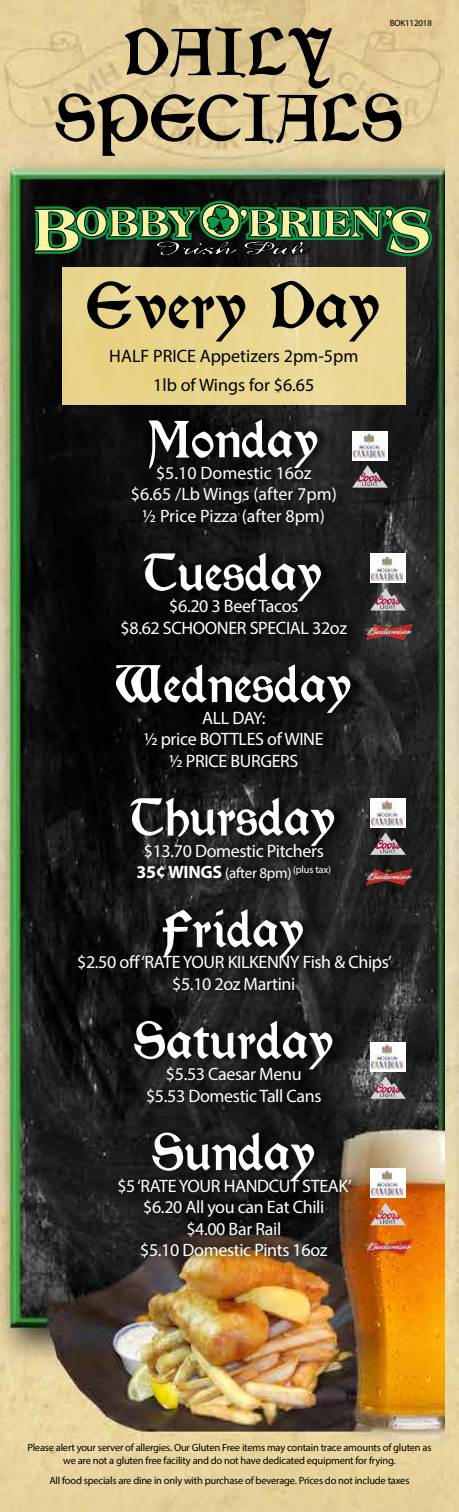
<style>
.page{position:relative;width:459px;height:1512px;background:#fff}
.page>*{position:absolute;margin:0;border:0;box-sizing:border-box;transform-origin:0 0}
.t1{font:900 72px/66px "Morris Roman";color:#000;text-align:center}
.t2{font:900 57px "Morris Roman";color:#fff}
.t3{font:18px/21.6px "Myriad Pro";letter-spacing:-.02em;color:#fff;text-align:center}
.t4{font:18px/21.6px "Myriad Pro";color:#fff;text-align:center}
.t5{font:18px/28.5px "Myriad Pro";color:#000;text-align:center}
.t6{font:15px "Myriad Pro";letter-spacing:-.02em;color:#fff}
.t7{font:10.5px/12.6px "Myriad Pro";letter-spacing:-.02em;color:#000;text-align:center}
.t8{font:9px "Myriad Pro";letter-spacing:-.02em;color:#000}
.s1{font-weight:700;font-size:18px}
</style>
<div class="page">
<img style="left:0;top:0;width:446px;height:1512px">
<svg style="left:77px;top:412px;width:329px;height:853px;background:#1a1917"></svg>
<svg style="left:36px;top:200px;width:396px;height:57px;background:#42613e"></svg>
<div style="left:62px;top:267px;width:344px;height:137px;background:#e9d68f"></div>
<img style="left:361px;top:621px;width:54px;height:24px">
<img style="left:361px;top:865px;width:54px;height:24px">
<img style="left:361px;top:1236px;width:54px;height:24px">
<div style="left:352px;top:431px;width:36px;height:29px;background:#fff"></div>
<img style="left:352px;top:433px;width:34px;height:25px">
<div style="left:370px;top:554px;width:36px;height:29px;background:#fff"></div>
<img style="left:370px;top:556px;width:34px;height:25px">
<div style="left:370px;top:798px;width:36px;height:29px;background:#fff"></div>
<img style="left:370px;top:800px;width:34px;height:26px">
<div style="left:370px;top:1169px;width:36px;height:29px;background:#fff"></div>
<img style="left:370px;top:1170px;width:34px;height:26px">
<div style="left:370px;top:1042px;width:36px;height:29px;background:#fff"></div>
<img style="left:370px;top:1044px;width:34px;height:25px">
<svg style="left:352px;top:465px;width:36px;height:23px"></svg>
<svg style="left:370px;top:588px;width:36px;height:22px"></svg>
<svg style="left:370px;top:832px;width:36px;height:23px"></svg>
<svg style="left:370px;top:1203px;width:36px;height:22px"></svg>
<svg style="left:370px;top:1076px;width:36px;height:23px"></svg>
<p class="t8" style="left:390px;top:18px;width:44px">BOK112018</p>
<h1 class="t1" style="left:55px;top:19px;width:351px">DAILY<br>SPECIALS</h1>
<h1 class="t1" style="left:87px;top:272px;width:296px">Every Day</h1>
<p class="t5" style="left:109px;top:342px;width:251px">HALF PRICE Appetizers 2pm-5pm<br>1lb of Wings for $6.65</p>
<h2 class="t2" style="left:149px;top:409px;width:172px">Monday</h2>
<p class="t4" style="left:131px;top:462px;width:208px">$5.10 Domestic 16oz<br>$6.65 /Lb Wings (after 7pm) ½ Price Pizza (after 8pm)</p>
<h2 class="t2" style="left:145px;top:542px;width:179px">Tuesday</h2>
<p class="t3" style="left:121px;top:595px;width:228px">$6.20 3 Beef Tacos<br>$8.62 SCHOONER SPECIAL 32oz</p>
<h2 class="t2" style="left:116px;top:653px;width:238px">Wednesday</h2>
<p class="t3" style="left:144px;top:707px;width:181px">ALL DAY:<br>½ price BOTTLES of WINE ½ PRICE BURGERS</p>
<h2 class="t2" style="left:132px;top:787px;width:206px">Thursday</h2>
<p class="t3" style="left:144px;top:840px;width:182px">$13.70 Domestic Pitchers</p>
<p class="t6" style="left:137px;top:864px;width:196px"><span class="s1">35¢ WINGS</span> (after 8pm)<sup>(plus</sup> <sup>tax)</sup></p>
<h2 class="t2" style="left:163px;top:898px;width:143px">Friday</h2>
<p class="t3" style="left:77px;top:951px;width:316px">$2.50 off ‘RATE YOUR KILKENNY Fish &amp; Chips’ $5.10 2oz Martini</p>
<h2 class="t2" style="left:134px;top:1010px;width:202px">Saturday</h2>
<p class="t3" style="left:146px;top:1063px;width:177px">$5.53 Caesar Menu $5.53 Domestic Tall Cans</p>
<h2 class="t2" style="left:152px;top:1121px;width:166px">Sunday</h2>
<p class="t3" style="left:117px;top:1175px;width:236px">$5 ‘RATE YOUR HANDCUT STEAK’ $6.20 All you can Eat Chili<br>$4.00 Bar Rail<br>$5.10 Domestic Pints 16oz</p>
<p class="t7" style="left:27px;top:1441px;width:406px">Please alert your server of allergies. Our Gluten Free items may contain trace amounts of gluten as we are not a gluten free facility and do not have dedicated equipment for frying.</p>
<p class="t7" style="left:49px;top:1474px;width:362px">All food specials are dine in only with purchase of beverage. Prices do not include taxes</p>
</div>
